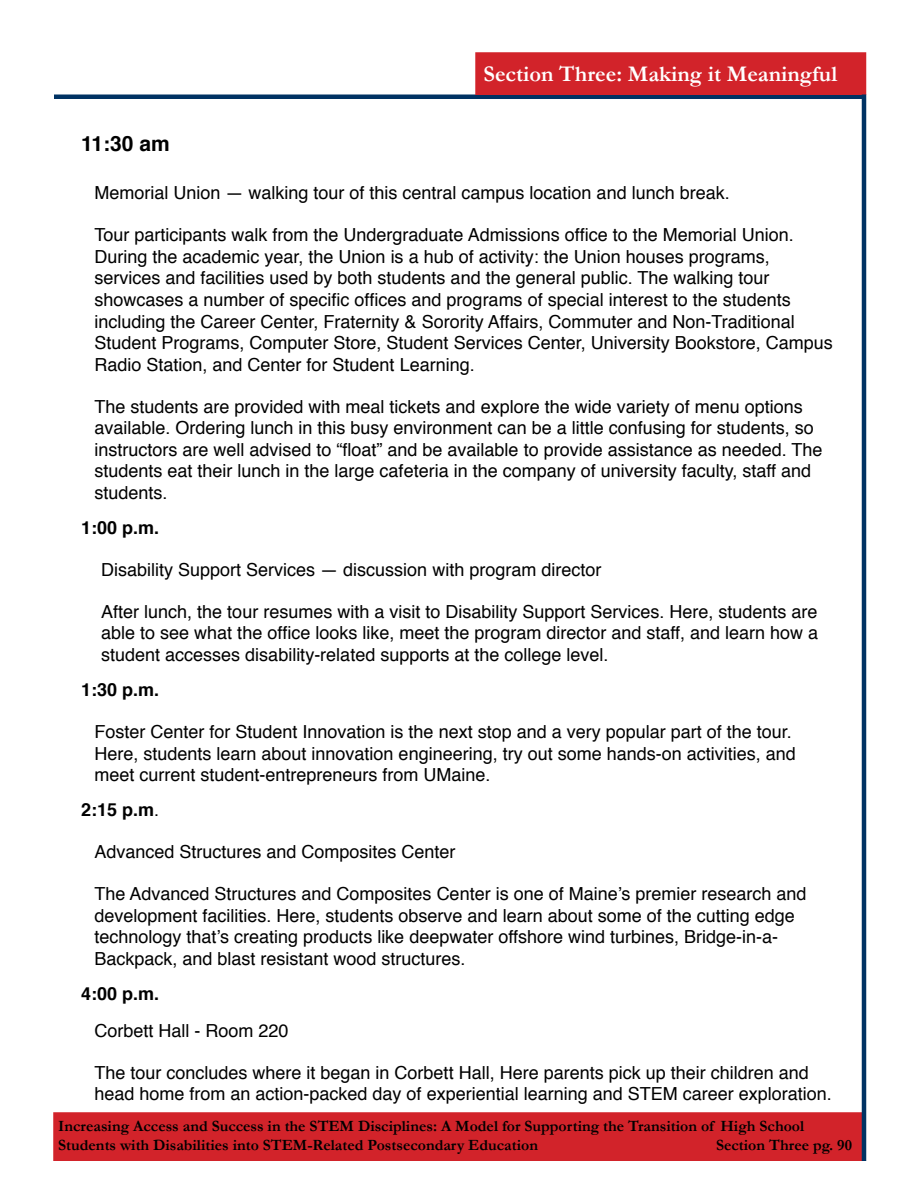
<style>
.page{position:relative;width:918px;height:1188px;background:#fff}
.page>*{position:absolute;margin:0;border:0;box-sizing:border-box;transform-origin:0 0}
.t1{font:700 22.5px "Garamond";color:#fff}
.Heading_2{font:700 21px "Helvetica";color:#000}
.t2{font:18px/21.6px "Helvetica";color:#000}
.t3{font:700 18px "Helvetica";color:#000}
.t4{font:700 15.75px/18.9px "Garamond";color:#000}
.s1{font-weight:400}
</style>
<div class="page">
<div style="left:54px;top:94px;width:810px;height:5px;background:#003263"></div>
<div style="left:476px;top:53px;width:390px;height:41px;background:#d2232a"></div>
<div style="left:475px;top:52px;width:391px;height:43px;border:2px solid #d2232a"></div>
<div style="left:54px;top:1113px;width:810px;height:47px;background:#d2232a"></div>
<div style="left:53px;top:1112px;width:812px;height:49px;border:2px solid #d2232a"></div>
<hr style="left:862px;top:94px;width:4px;height:1067px;background:#003263">
<p class="t1" style="left:484px;top:60px;width:355px">Section Three: Making it Meaningful</p>
<h3 class="Heading_2" style="left:81px;top:126px;width:90px">11:30 am</h3>
<p class="t2" style="left:94px;top:183px;width:637px">Memorial Union — walking tour of this central campus location and lunch break.</p>
<p class="t2" style="left:94px;top:225px;width:740px">Tour participants walk from the Undergraduate Admissions office to the Memorial Union.<br>During the academic year, the Union is a hub of activity: the Union houses programs, services and facilities used by both students and the general public. The walking tour showcases a number of specific offices and programs of special interest to the students including the Career Center, Fraternity &amp; Sorority Affairs, Commuter and Non-Traditional Student Programs, Computer Store, Student Services Center, University Bookstore, Campus Radio Station, and Center for Student Learning.</p>
<p class="t2" style="left:94px;top:396px;width:730px">The students are provided with meal tickets and explore the wide variety of menu options available. Ordering lunch in this busy environment can be a little confusing for students, so instructors are well advised to “float” and be available to provide assistance as needed. The students eat their lunch in the large cafeteria in the company of university faculty, staff and students.</p>
<p class="t3" style="left:81px;top:513px;width:80px">1:00 p.m.</p>
<p class="t2" style="left:101px;top:559px;width:502px">Disability Support Services — discussion with program director</p>
<p class="t2" style="left:101px;top:601px;width:719px;text-align:justify">After lunch, the tour resumes with a visit to Disability Support Services. Here, students are able to see what the office looks like, meet the program director and staff, and learn how a student accesses disability-related supports at the college level.</p>
<p class="t3" style="left:81px;top:675px;width:80px">1:30 p.m.</p>
<p class="t2" style="left:94px;top:721px;width:703px">Foster Center for Student Innovation is the next stop and a very popular part of the tour.<br>Here, students learn about innovation engineering, try out some hands-on activities, and meet current student-entrepreneurs from UMaine.</p>
<p class="t3" style="left:81px;top:795px;width:80px">2:15 p.m<span class="s1">.</span></p>
<p class="t2" style="left:94px;top:842px;width:363px">Advanced Structures and Composites Center</p>
<p class="t2" style="left:94px;top:883px;width:714px">The Advanced Structures and Composites Center is one of Maine’s premier research and development facilities. Here, students observe and learn about some of the cutting edge technology that’s creating products like deepwater offshore wind turbines, Bridge-in-a-Backpack, and blast resistant wood structures.</p>
<p class="t3" style="left:81px;top:979px;width:80px">4:00 p.m.</p>
<p class="t2" style="left:94px;top:1020px;width:196px">Corbett Hall - Room 220</p>
<p class="t2" style="left:94px;top:1062px;width:739px">The tour concludes where it began in Corbett Hall, Here parents pick up their children and head home from an action-packed day of experiential learning and STEM career exploration.</p>
<p class="t4" style="left:58px;top:1116px;width:747px">Increasing Access and Success in the STEM Disciplines: A Model for Supporting the Transition of High School<br>Students with Disabilities into STEM-Related Postsecondary Education</p>
<p class="t4" style="left:716px;top:1135px;width:137px">Section Three pg. 90</p>
</div>
